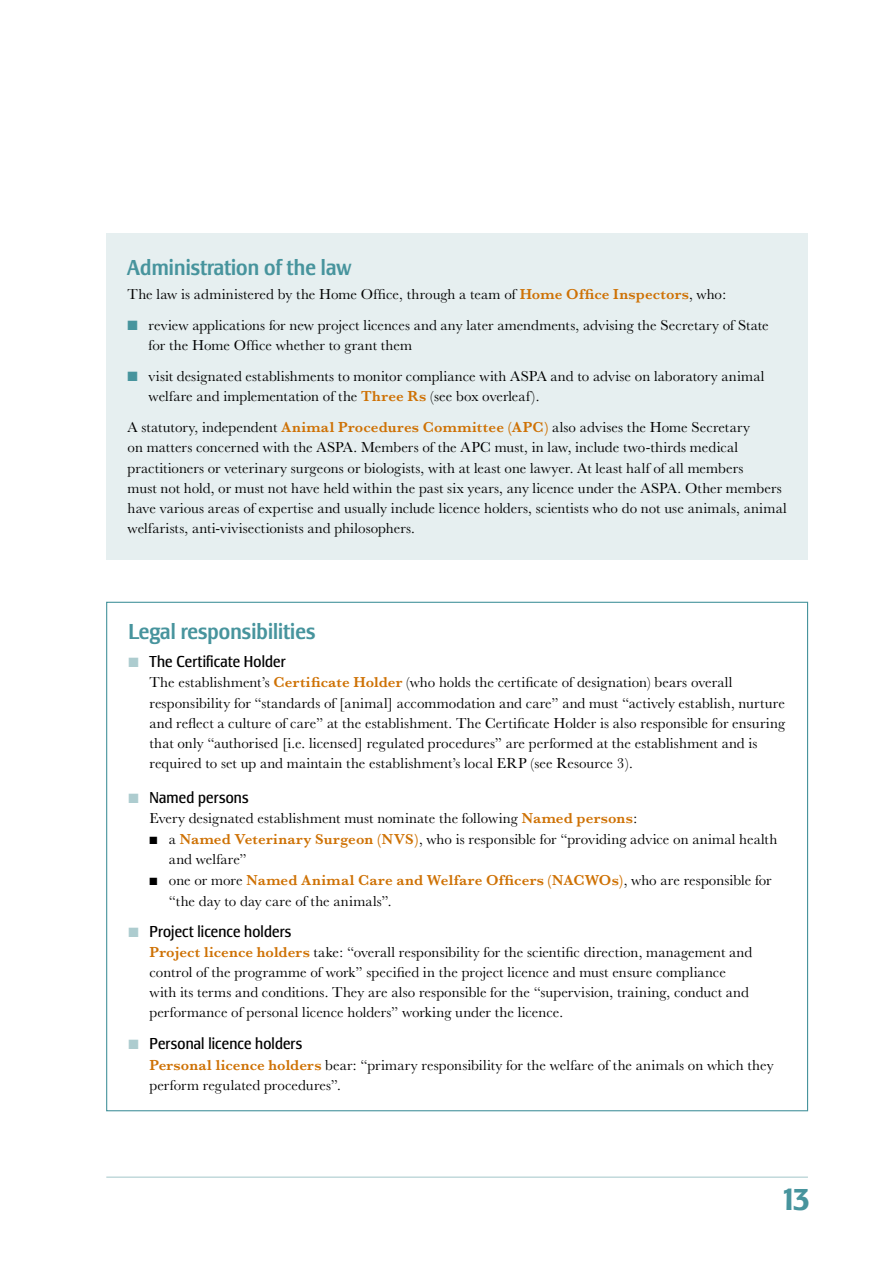
<style>
.page{position:relative;width:893px;height:1263px;background:#fff}
.page>*{position:absolute;margin:0;border:0;box-sizing:border-box;transform-origin:0 0}
.t1{font:700 condensed 31.5px "Lesmore";color:#47949d}
.t2{font:500 condensed 22.5px "Lesmore";letter-spacing:.005em;color:#47949d}
.t3{font:condensed 16.5px "Lesmore";letter-spacing:.01em;color:#000}
.t4{font:15px/20.2px "Baskerville";letter-spacing:.005em;color:#000}
.s1{font-weight:600;color:#ce7104}
.s2{color:#47949d}
.s3{color:#adcccf}
</style>
<div class="page">
<hr style="left:106px;top:1176px;width:702px;height:2px;background:#adcccf">
<div style="left:106px;top:234px;width:702px;height:326px;background:#e6eff0"></div>
<h2 class="t2" style="left:128px;top:255px;width:225px">Administration of the law</h2>
<p class="t4" style="left:128px;top:284px;width:600px">The law is administered by the Home Office, through a team of <span class="s1">Home Office Inspectors</span>, who:</p>
<p class="t4" style="left:149px;top:315px;width:622px;text-indent:-21px"><span class="s2">■</span> review applications for new project licences and any later amendments, advising the Secretary of State for the Home Office whether to grant them</p>
<p class="t4" style="left:149px;top:366px;width:617px;text-indent:-21px"><span class="s2">■</span> visit designated establishments to monitor compliance with ASPA and to advise on laboratory animal welfare and implementation of the <span class="s1">Three Rs</span> (see box overleaf).</p>
<p class="t4" style="left:128px;top:417px;width:661px">A statutory, independent <span class="s1">Animal Procedures Committee (APC)</span> also advises the Home Secretary<br>on matters concerned with the ASPA. Members of the APC must, in law, include two-thirds medical practitioners or veterinary surgeons or biologists, with at least one lawyer. At least half of all members<br>must not hold, or must not have held within the past six years, any licence under the ASPA. Other members have various areas of expertise and usually include licence holders, scientists who do not use animals, animal welfarists, anti-vivisectionists and philosophers.</p>
<h2 class="t2" style="left:128px;top:618px;width:188px">Legal responsibilities</h2>
<p class="t3" style="left:128px;top:652px;width:159px"><span class="s3">■</span> The Certificate Holder</p>
<p class="t4" style="left:149px;top:672px;width:637px">The establishment’s <span class="s1">Certificate Holder</span> (who holds the certificate of designation) bears overall responsibility for “standards of [animal] accommodation and care” and must “actively establish, nurture and reflect a culture of care” at the establishment. The Certificate Holder is also responsible for ensuring that only “authorised [i.e. licensed] regulated procedures” are performed at the establishment and is required to set up and maintain the establishment’s local ERP (see Resource 3).</p>
<p class="t3" style="left:128px;top:788px;width:122px"><span class="s3">■</span> Named persons</p>
<p class="t4" style="left:149px;top:808px;width:489px">Every designated establishment must nominate the following <span class="s1">Named persons</span>:</p>
<p class="t4" style="left:169px;top:829px;width:610px;text-indent:-19px">■ a <span class="s1">Named Veterinary Surgeon (NVS)</span>, who is responsible for “providing advice on animal health and welfare”</p>
<p class="t4" style="left:169px;top:870px;width:604px;text-indent:-19px">■ one or more <span class="s1">Named Animal Care and Welfare Officers (NACWOs)</span>, who are responsible for “the day to day care of the animals”.</p>
<p class="t3" style="left:128px;top:922px;width:164px"><span class="s3">■</span> Project licence holders</p>
<p class="t4" style="left:149px;top:941px;width:604px"><span class="s1">Project licence holders</span> take: “overall responsibility for the scientific direction, management and control of the programme of work” specified in the project licence and must ensure compliance with its terms and conditions. They are also responsible for the “supervision, training, conduct and performance of personal licence holders” working under the licence.</p>
<p class="t3" style="left:128px;top:1034px;width:175px"><span class="s3">■</span> Personal licence holders</p>
<p class="t4" style="left:149px;top:1055px;width:626px"><span class="s1">Personal licence holders</span> bear: “primary responsibility for the welfare of the animals on which they perform regulated procedures”.</p>
<h1 class="t1" style="left:785px;top:1181px;width:26px">13</h1>
</div>
